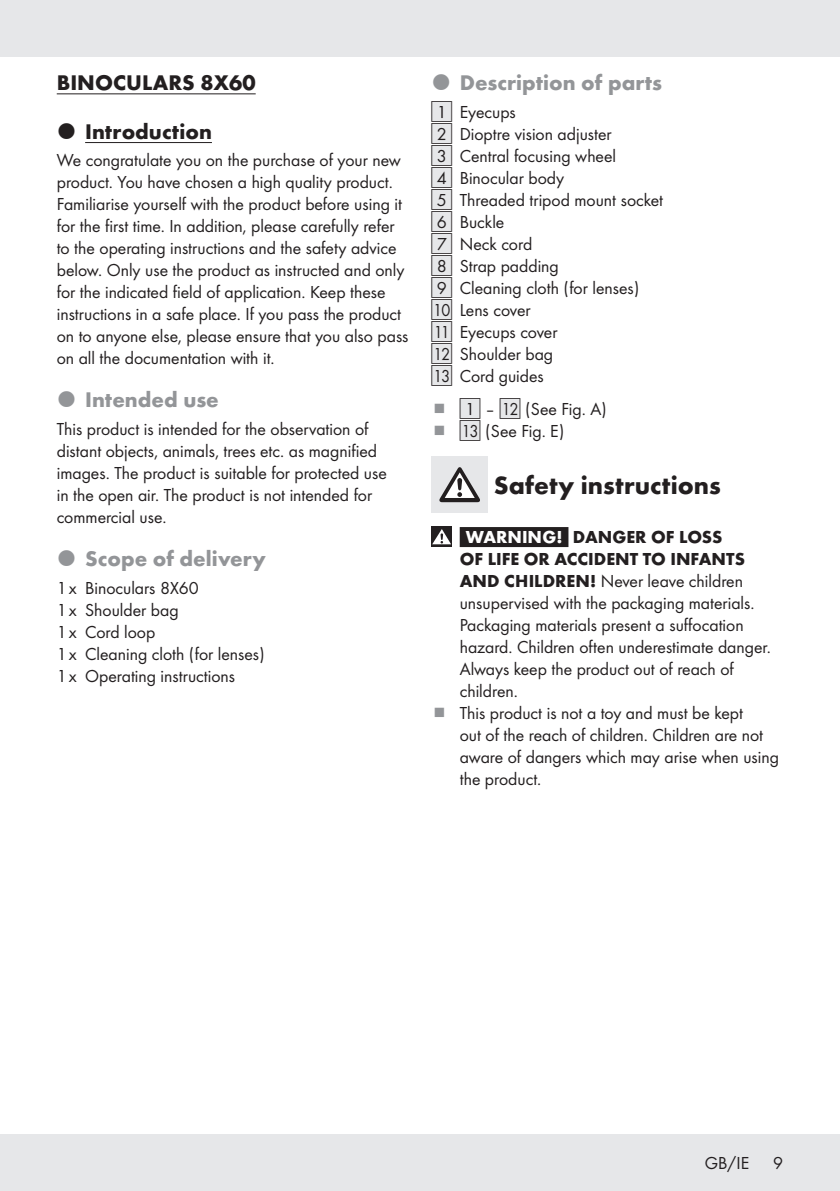
<style>
.page{position:relative;width:840px;height:1191px;background:#fff}
.page>*{position:absolute;margin:0;border:0;box-sizing:border-box;transform-origin:0 0}
.Headline-01{font:700 26px "Futura";color:#231f20}
.t1{font:700 22px "Futura";color:#939598}
.Product_Name{font:700 22px "Futura";color:#231f20}
.Body{font:18px/22px "Futura Boo";color:#231f20}
.Indent{font:18px/22px "Futura Boo";color:#231f20}
.s1{font-family:"IMP Lidl Num Box";font-size:15.8px;color:#e6e7e9}
.s2{font-family:"IMP Lidl Num Box";font-size:15.8px}
.s3{font-family:"Futura";font-weight:700;color:#fff}
.s4{font-family:"Futura";font-weight:700}
</style>
<div class="page">
<div style="left:0;top:1134px;width:839px;height:57px;background:#e6e7e9"></div>
<div style="left:0;top:0;width:839px;height:57px;background:#e6e7e9"></div>
<hr style="left:57px;top:93px;width:198px;height:1px;background:#231f20">
<hr style="left:85px;top:142px;width:127px;height:1px;background:#231f20">
<div style="left:459px;top:527px;width:109px;height:20px;background:#231f20"></div>
<div style="left:431px;top:456px;width:57px;height:57px;background:#e6e7e9"></div>
<svg style="left:439px;top:467px;width:40px;height:35px"></svg>
<svg style="left:431px;top:526px;width:21px;height:21px"></svg>
<svg style="left:432px;top:529px;width:19px;height:15px"></svg>
<p class="Product_Name" style="left:57px;top:66px;width:200px">BINOCULARS 8X60</p>
<p class="Product_Name" style="left:85px;top:115px;width:128px">Introduction</p>
<p class="Body" style="left:57px;top:148px;width:353px">We congratulate you on the purchase of your new product. You have chosen a high quality product.<br>Familiarise yourself with the product before using it for the first time. In addition, please carefully refer to the operating instructions and the safety advice below. Only use the product as instructed and only for the indicated field of application. Keep these instructions in a safe place. If you pass the product on to anyone else, please ensure that you also pass on all the documentation with it.</p>
<p class="t1" style="left:85px;top:384px;width:135px">Intended use</p>
<p class="Body" style="left:57px;top:417px;width:331px">This product is intended for the observation of distant objects, animals, trees etc. as magnified images. The product is suitable for protected use in the open air. The product is not intended for commercial use.</p>
<p class="t1" style="left:85px;top:542px;width:182px">Scope of delivery</p>
<p class="Indent" style="left:57px;top:576px;width:143px">1x Binoculars 8X60</p>
<p class="Indent" style="left:57px;top:598px;width:123px">1x Shoulder bag</p>
<p class="Indent" style="left:57px;top:620px;width:100px">1x Cord loop</p>
<p class="Indent" style="left:57px;top:642px;width:209px">1x Cleaning cloth (for lenses)</p>
<p class="Indent" style="left:57px;top:664px;width:180px">1x Operating instructions</p>
<p class="t1" style="left:459px;top:66px;width:204px">Description of parts</p>
<p class="Indent" style="left:431px;top:100px;width:86px"><span class="s1">[</span><span class="s2">1]</span> Eyecups</p>
<p class="Indent" style="left:431px;top:122px;width:182px"><span class="s1">[</span><span class="s2">2]</span> Dioptre vision adjuster</p>
<p class="Indent" style="left:431px;top:144px;width:186px"><span class="s1">[</span><span class="s2">3]</span> Central focusing wheel</p>
<p class="Indent" style="left:431px;top:166px;width:134px"><span class="s1">[</span><span class="s2">4]</span> Binocular body</p>
<p class="Indent" style="left:431px;top:188px;width:233px"><span class="s1">[</span><span class="s2">5]</span> Threaded tripod mount socket</p>
<p class="Indent" style="left:431px;top:210px;width:74px"><span class="s1">[</span><span class="s2">6]</span> Buckle</p>
<p class="Indent" style="left:431px;top:232px;width:102px"><span class="s1">[</span><span class="s2">7]</span> Neck cord</p>
<p class="Indent" style="left:431px;top:254px;width:129px"><span class="s1">[</span><span class="s2">8]</span> Strap padding</p>
<p class="Indent" style="left:431px;top:276px;width:209px"><span class="s1">[</span><span class="s2">9]</span> Cleaning cloth (for lenses)</p>
<p class="Indent" style="left:431px;top:298px;width:101px"><span class="s1">[</span><span class="s2">10]</span> Lens cover</p>
<p class="Indent" style="left:431px;top:320px;width:128px"><span class="s1">[</span><span class="s2">11]</span> Eyecups cover</p>
<p class="Indent" style="left:431px;top:342px;width:123px"><span class="s1">[</span><span class="s2">12]</span> Shoulder bag</p>
<p class="Indent" style="left:431px;top:364px;width:114px"><span class="s1">[</span><span class="s2">13]</span> Cord guides</p>
<p class="Body" style="left:459px;top:397px;width:148px"><span class="s1">[</span><span class="s2">1]</span> ‒ <span class="s1">[</span><span class="s2">12]</span> (See Fig. A)</p>
<p class="Body" style="left:459px;top:419px;width:106px"><span class="s1">[</span><span class="s2">13]</span> (See Fig. E)</p>
<p class="Headline-01" style="left:493px;top:466px;width:228px">Safety instructions</p>
<p class="Indent" style="left:459px;top:525px;width:312px;text-indent:6px"><span class="s3">WARNING!</span> <span class="s4">DANGER OF LOSS<br>OF LIFE OR ACCIDENT TO INFANTS AND CHILDREN!</span> Never leave children unsupervised with the packaging materials.<br>Packaging materials present a suffocation hazard. Children often underestimate danger.<br>Always keep the product out of reach of children.</p>
<p class="Body" style="left:459px;top:701px;width:321px">This product is not a toy and must be kept<br>out of the reach of children. Children are not aware of dangers which may arise when using the product.</p>
<p class="Body" style="left:704px;top:1151px;width:46px">GB/IE</p>
<p class="Body" style="left:772px;top:1151px;width:11px">9</p>
</div>
